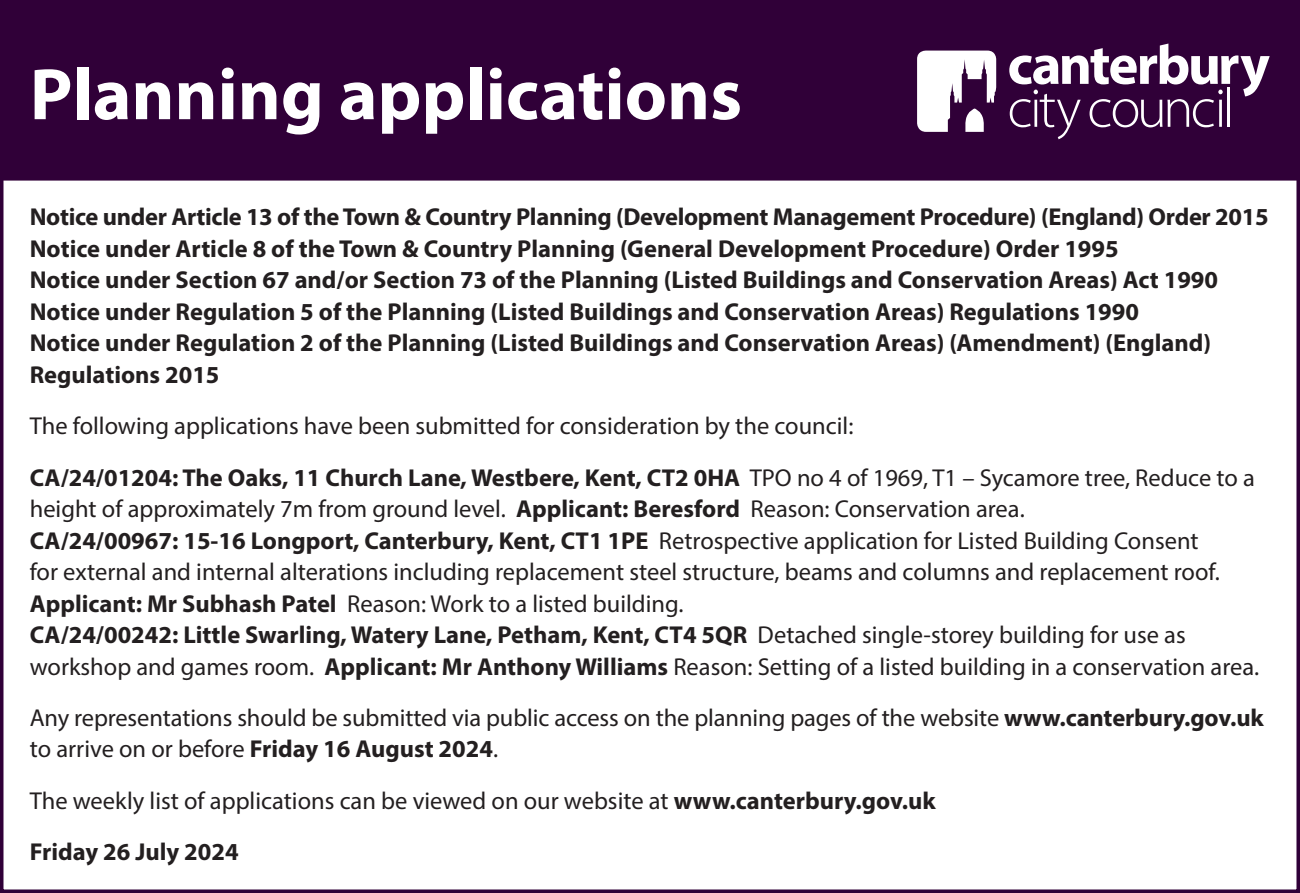
<style>
.page{position:relative;width:1300px;height:893px;background:#fff}
.page>*{position:absolute;margin:0;border:0;box-sizing:border-box;transform-origin:0 0}
.t1{font:700 73.5px "Myriad Pro";color:#fff}
.t2{font:24.5px/31.5px "Myriad Pro";color:#231f20}
.t3{font:700 24.5px/31.5px "Myriad Pro";color:#231f20}
.s1{font-weight:700}
</style>
<div class="page">
<div style="left:2px;top:2px;width:1296px;height:177px;background:#300038"></div>
<div style="left:0;top:0;width:1300px;height:181px;border:4px solid #300038"></div>
<svg style="left:917px;top:50px;width:79px;height:82px"></svg>
<svg style="left:1009px;top:44px;width:260px;height:95px"></svg>
<hr style="left:1219px;top:100px;width:3px;height:27px;background:#fff">
<hr style="left:1227px;top:88px;width:3px;height:39px;background:#fff">
<h1 class="t1" style="left:30px;top:46px;width:714px">Planning applications</h1>
<p class="t3" style="left:30px;top:200px;width:1240px">Notice under Article 13 of the Town &amp; Country Planning (Development Management Procedure) (England) Order 2015<br>Notice under Article 8 of the Town &amp; Country Planning (General Development Procedure) Order 1995<br>Notice under Section 67 and/or Section 73 of the Planning (Listed Buildings and Conservation Areas) Act 1990<br>Notice under Regulation 5 of the Planning (Listed Buildings and Conservation Areas) Regulations 1990<br>Notice under Regulation 2 of the Planning (Listed Buildings and Conservation Areas) (Amendment) (England)<br>Regulations 2015</p>
<p class="t2" style="left:30px;top:400px;width:1226px;line-height:51.4px">The following applications have been submitted for consideration by the council:<br><span class="s1">CA/24/01204: The Oaks, 11 Church Lane, Westbere, Kent, CT2 0HA</span> TPO no 4 of 1969, T1 – Sycamore tree, Reduce to a</p>
<p class="t2" style="left:30px;top:493px;width:1231px">height of approximately 7m from ground level. <span class="s1">Applicant: Beresford</span> Reason: Conservation area.<br><span class="s1">CA/24/00967: 15-16 Longport, Canterbury, Kent, CT1 1PE</span> Retrospective application for Listed Building Consent<br>for external and internal alterations including replacement steel structure, beams and columns and replacement roof.<br><span class="s1">Applicant: Mr Subhash Patel</span> Reason: Work to a listed building.<br><span class="s1">CA/24/00242: Little Swarling, Watery Lane, Petham, Kent, CT4 5QR</span> Detached single-storey building for use as workshop and games room. <span class="s1">Applicant: Mr Anthony Williams</span> Reason: Setting of a listed building in a conservation area.</p>
<p class="t2" style="left:30px;top:702px;width:1235px">Any representations should be submitted via public access on the planning pages of the website <span class="s1">www.canterbury.gov.uk </span>to arrive on or before <span class="s1">Friday 16 August 2024</span>.</p>
<p class="t2" style="left:30px;top:774px;width:907px;line-height:51.4px">The weekly list of applications can be viewed on our website at <span class="s1">www.canterbury.gov.uk<br>Friday 26 July 2024</span></p>
</div>
